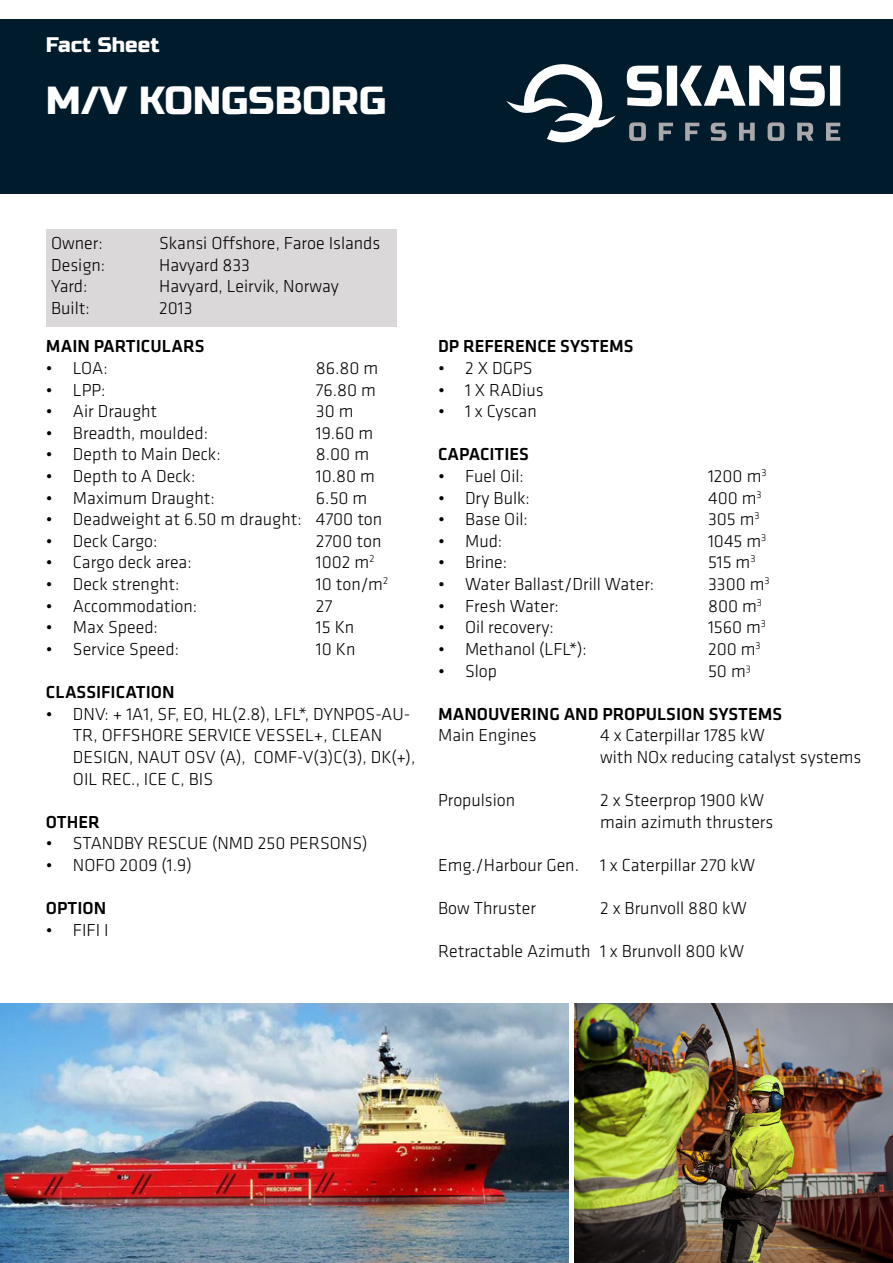
<style>
.page{position:relative;width:893px;height:1263px;background:#fff}
.page>*{position:absolute;margin:0;border:0;box-sizing:border-box;transform-origin:0 0}
.t1{font:39px "Russo One";color:#fff}
.t2{font:21px "Russo One";color:#fff}
.t3{font:300 18px/21.6px "Klavika";color:#000}
.t4{font:500 18px "Klavika";color:#000}
</style>
<div class="page">
<div style="left:0;top:19px;width:893px;height:174px;background:#001b2b"></div>
<img style="left:0;top:1003px;width:568px;height:260px">
<img style="left:574px;top:1003px;width:319px;height:259px">
<svg style="left:629px;top:122px;width:17px;height:19px"></svg>
<svg style="left:659px;top:123px;width:14px;height:18px"></svg>
<svg style="left:685px;top:123px;width:14px;height:18px"></svg>
<svg style="left:711px;top:123px;width:15px;height:18px"></svg>
<svg style="left:739px;top:123px;width:16px;height:18px"></svg>
<svg style="left:768px;top:122px;width:16px;height:19px"></svg>
<svg style="left:797px;top:123px;width:16px;height:18px"></svg>
<svg style="left:826px;top:123px;width:14px;height:18px"></svg>
<svg style="left:627px;top:66px;width:157px;height:40px"></svg>
<svg style="left:506px;top:64px;width:110px;height:78px"></svg>
<svg style="left:790px;top:66px;width:50px;height:40px"></svg>
<div style="left:46px;top:229px;width:350px;height:97px;background:#dbd8da"></div>
<p class="t2" style="left:46px;top:32px;width:115px">Fact Sheet</p>
<p class="t1" style="left:46px;top:78px;width:342px">M/V KONGSBORG</p>
<p class="t3" style="left:51px;top:233px;width:53px">Owner:</p>
<p class="t3" style="left:159px;top:233px;width:223px">Skansi Offshore, Faroe Islands</p>
<p class="t3" style="left:51px;top:254px;width:56px">Design:</p>
<p class="t3" style="left:159px;top:254px;width:92px">Havyard 833</p>
<p class="t3" style="left:51px;top:276px;width:38px">Yard:</p>
<p class="t3" style="left:159px;top:276px;width:181px">Havyard, Leirvik, Norway</p>
<p class="t3" style="left:51px;top:298px;width:40px">Built:</p>
<p class="t3" style="left:159px;top:298px;width:35px">2013</p>
<p class="t4" style="left:46px;top:337px;width:160px">MAIN PARTICULARS</p>
<p class="t3" style="left:46px;top:358px;width:63px">• LOA:</p>
<p class="t3" style="left:316px;top:358px;width:64px">86.80 m</p>
<p class="t3" style="left:46px;top:379px;width:61px">• LPP:</p>
<p class="t3" style="left:316px;top:379px;width:61px">76.80 m</p>
<p class="t3" style="left:46px;top:401px;width:113px">• Air Draught</p>
<p class="t3" style="left:316px;top:401px;width:39px">30 m</p>
<p class="t3" style="left:46px;top:422px;width:164px">• Breadth, moulded:</p>
<p class="t3" style="left:316px;top:422px;width:59px">19.60 m</p>
<p class="t3" style="left:46px;top:444px;width:176px">• Depth to Main Deck:</p>
<p class="t3" style="left:316px;top:444px;width:55px">8.00 m</p>
<p class="t3" style="left:46px;top:466px;width:151px">• Depth to A Deck:</p>
<p class="t3" style="left:316px;top:466px;width:60px">10.80 m</p>
<p class="t3" style="left:46px;top:487px;width:170px">• Maximum Draught:</p>
<p class="t3" style="left:316px;top:487px;width:53px">6.50 m</p>
<p class="t3" style="left:46px;top:509px;width:338px">• Deadweight at 6.50 m draught: 4700 ton</p>
<p class="t3" style="left:46px;top:530px;width:113px">• Deck Cargo:</p>
<p class="t3" style="left:316px;top:530px;width:67px">2700 ton</p>
<p class="t3" style="left:46px;top:552px;width:147px">• Cargo deck area:</p>
<p class="t3" style="left:316px;top:552px;width:60px">1002 m<sup>2</sup></p>
<p class="t3" style="left:46px;top:574px;width:135px">• Deck strenght:</p>
<p class="t3" style="left:316px;top:574px;width:74px">10 ton/m<sup>2</sup></p>
<p class="t3" style="left:46px;top:595px;width:153px">• Accommodation:</p>
<p class="t3" style="left:316px;top:595px;width:18px">27</p>
<p class="t3" style="left:46px;top:617px;width:113px">• Max Speed:</p>
<p class="t3" style="left:316px;top:617px;width:40px">15 Kn</p>
<p class="t3" style="left:46px;top:638px;width:135px">• Service Speed:</p>
<p class="t3" style="left:316px;top:638px;width:41px">10 Kn</p>
<p class="t4" style="left:46px;top:682px;width:130px">CLASSIFICATION</p>
<p class="t3" style="left:73px;top:703px;width:344px;text-indent:-27px">• DNV: + 1A1, SF, EO, HL(2.8), LFL*, DYNPOS-AU-TR, OFFSHORE SERVICE VESSEL+, CLEAN DESIGN, NAUT OSV (A), COMF-V(3)C(3), DK(+), OIL REC., ICE C, BIS</p>
<p class="t4" style="left:46px;top:812px;width:55px">OTHER</p>
<p class="t3" style="left:46px;top:833px;width:323px">• STANDBY RESCUE (NMD 250 PERSONS)</p>
<p class="t3" style="left:46px;top:854px;width:147px">• NOFO 2009 (1.9)</p>
<p class="t4" style="left:46px;top:898px;width:62px">OPTION</p>
<p class="t3" style="left:46px;top:919px;width:64px">• FIFI I</p>
<p class="t4" style="left:438px;top:337px;width:197px">DP REFERENCE SYSTEMS</p>
<p class="t3" style="left:438px;top:358px;width:96px">• 2 X DGPS</p>
<p class="t3" style="left:438px;top:379px;width:107px">• 1 X RADius</p>
<p class="t3" style="left:438px;top:401px;width:100px">• 1 x Cyscan</p>
<p class="t4" style="left:438px;top:445px;width:92px">CAPACITIES</p>
<p class="t3" style="left:438px;top:466px;width:87px">• Fuel Oil:</p>
<p class="t3" style="left:708px;top:466px;width:60px">1200 m<sup>3</sup></p>
<p class="t3" style="left:438px;top:487px;width:93px">• Dry Bulk:</p>
<p class="t3" style="left:708px;top:487px;width:55px">400 m<sup>3</sup></p>
<p class="t3" style="left:438px;top:509px;width:91px">• Base Oil:</p>
<p class="t3" style="left:708px;top:509px;width:53px">305 m<sup>3</sup></p>
<p class="t3" style="left:438px;top:530px;width:66px">• Mud:</p>
<p class="t3" style="left:708px;top:530px;width:60px">1045 m<sup>3</sup></p>
<p class="t3" style="left:438px;top:552px;width:71px">• Brine:</p>
<p class="t3" style="left:708px;top:552px;width:49px">515 m<sup>3</sup></p>
<p class="t3" style="left:438px;top:574px;width:218px">• Water Ballast/Drill Water:</p>
<p class="t3" style="left:708px;top:574px;width:63px">3300 m<sup>3</sup></p>
<p class="t3" style="left:438px;top:595px;width:122px">• Fresh Water:</p>
<p class="t3" style="left:708px;top:595px;width:55px">800 m<sup>3</sup></p>
<p class="t3" style="left:438px;top:617px;width:117px">• Oil recovery:</p>
<p class="t3" style="left:708px;top:617px;width:60px">1560 m<sup>3</sup></p>
<p class="t3" style="left:438px;top:638px;width:150px">• Methanol (LFL*):</p>
<p class="t3" style="left:708px;top:638px;width:54px">200 m<sup>3</sup></p>
<p class="t3" style="left:438px;top:660px;width:61px">• Slop</p>
<p class="t3" style="left:708px;top:660px;width:44px">50 m<sup>3</sup></p>
<p class="t4" style="left:438px;top:704px;width:346px">MANOUVERING AND PROPULSION SYSTEMS</p>
<p class="t3" style="left:438px;top:725px;width:100px">Main Engines</p>
<p class="t3" style="left:600px;top:725px;width:263px">4 x Caterpillar 1785 kW<br>with NOx reducing catalyst systems</p>
<p class="t3" style="left:438px;top:790px;width:79px">Propulsion</p>
<p class="t3" style="left:600px;top:790px;width:166px">2 x Steerprop 1900 kW</p>
<p class="t3" style="left:600px;top:811px;width:175px">main azimuth thrusters</p>
<p class="t3" style="left:438px;top:854px;width:318px">Emg./Harbour Gen. 1 x Caterpillar 270 kW</p>
<p class="t3" style="left:438px;top:898px;width:100px">Bow Thruster</p>
<p class="t3" style="left:600px;top:898px;width:148px">2 x Brunvoll 880 kW</p>
<p class="t3" style="left:438px;top:941px;width:307px">Retractable Azimuth 1 x Brunvoll 800 kW</p>
</div>
